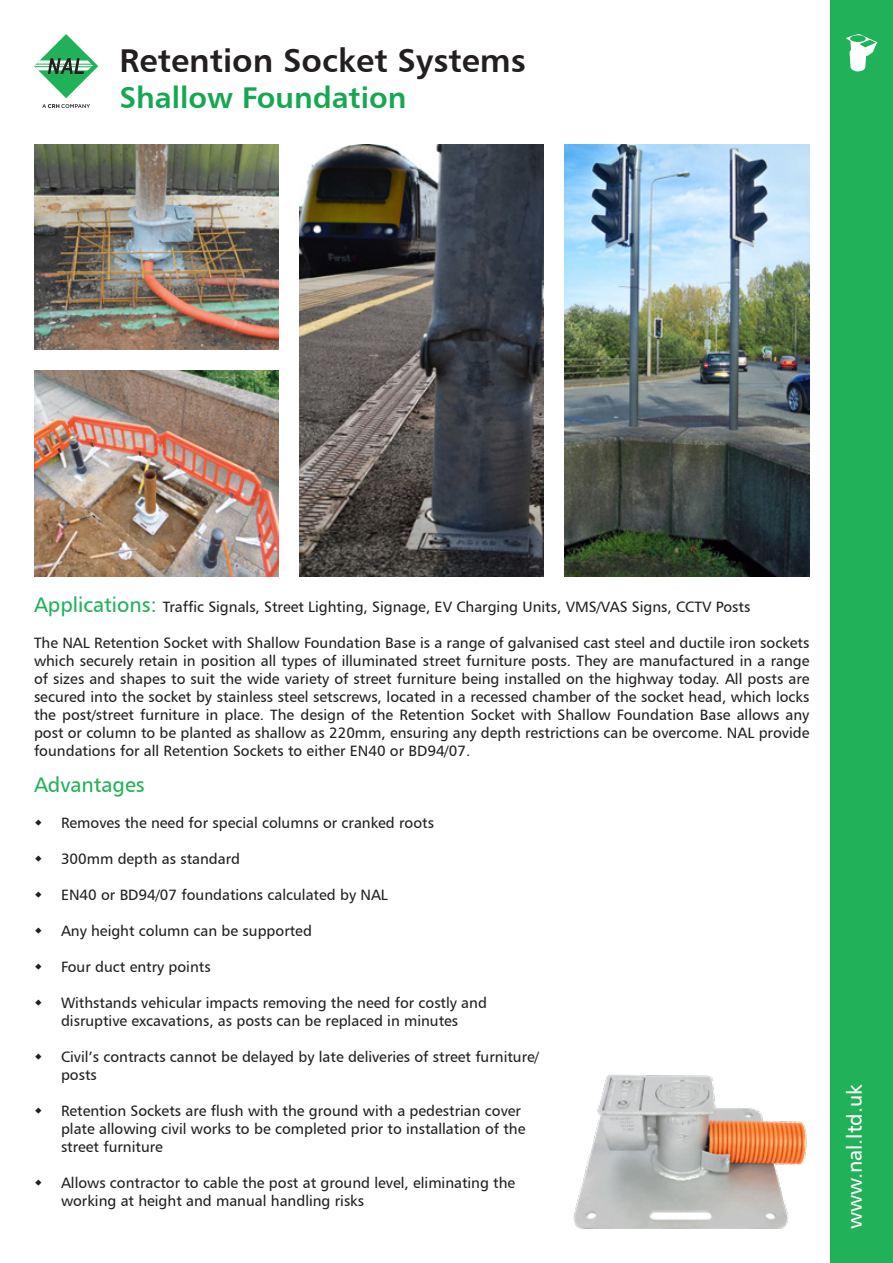
<style>
.page{position:relative;width:893px;height:1263px;background:#fff}
.page>*{position:absolute;margin:0;border:0;box-sizing:border-box;transform-origin:0 0}
.t1{font:33px "Humanist 777 BT Bold B";color:#231f20}
.t2{font:30px "Humanist 777 BT Bold B";color:#15a752}
.t3{font:21px "Humanist 777 BT Roman B";color:#fff}
.t4{font:21px "Humanist 777 BT Roman B";color:#21b259}
.t5{font:15px/18px "Humanist 777 BT Roman B";color:#231f20}
.s1{font-size:21px;color:#21b259}
</style>
<div class="page">
<svg style="left:34px;top:34px;width:64px;height:64px"></svg>
<svg style="left:42px;top:104px;width:48px;height:4px"></svg>
<div style="left:831px;top:0;width:62px;height:1263px;background:#21b259"></div>
<svg style="left:846px;top:34px;width:31px;height:38px"></svg>
<img style="left:34px;top:371px;width:245px;height:205px">
<img style="left:34px;top:144px;width:245px;height:205px">
<img style="left:565px;top:144px;width:244px;height:432px">
<img style="left:299px;top:144px;width:245px;height:432px">
<img style="left:573px;top:1074px;width:234px;height:155px">
<h1 class="t1" style="left:120px;top:40px;width:408px">Retention Socket Systems</h1>
<h2 class="t2" style="left:120px;top:79px;width:288px">Shallow Foundation</h2>
<p class="t5" style="left:34px;top:597px;width:718px"><span class="s1">Applications:</span> Traffic Signals, Street Lighting, Signage, EV Charging Units, VMS/VAS Signs, CCTV Posts</p>
<p class="t5" style="left:34px;top:633px;width:777px;text-align:justify">The NAL Retention Socket with Shallow Foundation Base is a range of galvanised cast steel and ductile iron sockets which securely retain in position all types of illuminated street furniture posts. They are manufactured in a range of sizes and shapes to suit the wide variety of street furniture being installed on the highway today. All posts are secured into the socket by stainless steel setscrews, located in a recessed chamber of the socket head, which locks the post/street furniture in place. The design of the Retention Socket with Shallow Foundation Base allows any post or column to be planted as shallow as 220mm, ensuring any depth restrictions can be overcome. NAL provide foundations for all Retention Sockets to either EN40 or BD94/07.</p>
<h3 class="t4" style="left:34px;top:772px;width:112px">Advantages</h3>
<p class="t5" style="left:61px;top:813px;width:375px">Removes the need for special columns or cranked roots</p>
<p class="t5" style="left:61px;top:849px;width:181px">300mm depth as standard</p>
<p class="t5" style="left:61px;top:885px;width:328px">EN40 or BD94/07 foundations calculated by NAL</p>
<p class="t5" style="left:61px;top:921px;width:252px">Any height column can be supported</p>
<p class="t5" style="left:61px;top:957px;width:151px">Four duct entry points</p>
<p class="t5" style="left:61px;top:993px;width:427px">Withstands vehicular impacts removing the need for costly and disruptive excavations, as posts can be replaced in minutes</p>
<p class="t5" style="left:61px;top:1047px;width:479px">Civil’s contracts cannot be delayed by late deliveries of street furniture/ posts</p>
<p class="t5" style="left:61px;top:1101px;width:466px">Retention Sockets are flush with the ground with a pedestrian cover plate allowing civil works to be completed prior to installation of the street furniture</p>
<p class="t5" style="left:61px;top:1173px;width:456px">Allows contractor to cable the post at ground level, eliminating the working at height and manual handling risks</p>
<h3 class="t3" style="left:841px;top:1229px;width:147px;rotate:-90deg">www.nal.ltd.uk</h3>
</div>
